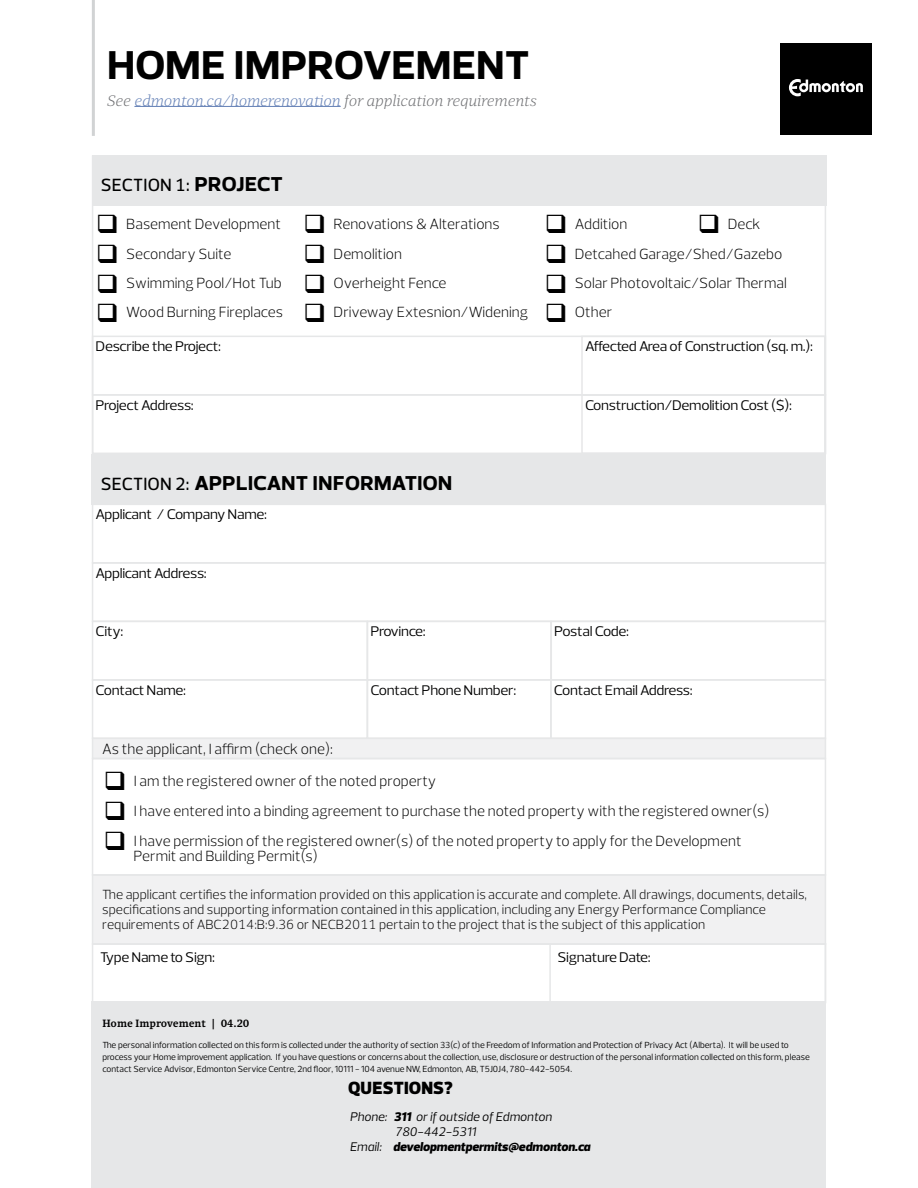
<style>
.page{position:relative;width:918px;height:1188px;background:#fff}
.page>*{position:absolute;margin:0;border:0;box-sizing:border-box;transform-origin:0 0}
.t1{font:700 48px "Prelo";letter-spacing:-.01em;color:#000}
.t2{font:700 24px "Prelo";letter-spacing:-.005em;color:#000}
.t3{font:500 18px "Prelo";letter-spacing:.005em;color:#000}
.t4{font:900 18px "Prelo";letter-spacing:.015em;color:#000}
.t5{font:300 15px/15px "Prelo";color:#000}
.t6{font:italic 300 15px "Quercus 10";letter-spacing:-.01em;color:#6d6e71}
.t7{font:14.25px "Prelo";letter-spacing:-.02em;color:#000;scale:1.05 1}
.t8{font:300 13.5px/15px "Prelo";color:#000}
.t9{font:italic 12.75px "Prelo";color:#000}
.t10{font:italic 900 12.75px "Prelo";color:#000}
.t11{font:500 10.5px "Quercus 10";color:#000}
.t12{font:9px/12px "Prelo";color:#000}
.s1{color:#627fb5}
.s2{font-weight:700;font-size:24px}
.s3{font-weight:500;font-size:18px}
.s4{font-weight:900}
.s5{font-weight:400}
</style>
<div class="page">
<div style="left:780px;top:43px;width:92px;height:92px;background:#000"></div>
<svg style="left:789px;top:79px;width:74px;height:17px"></svg>
<div style="left:92px;top:1002px;width:734px;height:186px;background:#e6e7e8"></div>
<hr style="left:92px;top:0;width:3px;height:136px;background:#d1d3d4">
<hr style="left:134px;top:106px;width:207px;height:1px;background:#627fb5">
<svg style="left:91px;top:155px;width:736px;height:300px"></svg>
<svg style="left:91px;top:335px;width:736px;height:61px"></svg>
<div style="left:92px;top:454px;width:734px;height:51px;background:#e6e7e8"></div>
<svg style="left:92px;top:561px;width:734px;height:59px"></svg>
<div style="left:92px;top:877px;width:734px;height:66px;background:#f1f1f2"></div>
<svg style="left:91px;top:943px;width:458px;height:61px"></svg>
<svg style="left:92px;top:620px;width:734px;height:137px"></svg>
<svg style="left:92px;top:757px;width:734px;height:120px"></svg>
<svg style="left:549px;top:942px;width:278px;height:60px"></svg>
<svg style="left:580px;top:335px;width:246px;height:119px"></svg>
<h1 class="t1" style="left:107px;top:33px;width:424px">HOME IMPROVEMENT</h1>
<p class="t6" style="left:107px;top:91px;width:431px">See <span class="s1">edmonton.ca/homerenovation</span> for application requirements</p>
<p class="t3" style="left:101px;top:173px;width:184px">SECTION 1: <span class="s2">PROJECT</span></p>
<p class="t5" style="left:96px;top:216px;width:186px">❑ Basement Development</p>
<p class="t5" style="left:96px;top:246px;width:137px">❑ Secondary Suite</p>
<p class="t5" style="left:96px;top:276px;width:187px">❑ Swimming Pool/Hot Tub</p>
<p class="t5" style="left:96px;top:305px;width:188px">❑ Wood Burning Fireplaces</p>
<p class="t5" style="left:304px;top:216px;width:198px">❑ Renovations &amp; Alterations</p>
<p class="t5" style="left:545px;top:216px;width:84px">❑ Addition</p>
<p class="t5" style="left:698px;top:216px;width:64px">❑ Deck</p>
<p class="t5" style="left:304px;top:246px;width:100px">❑ Demolition</p>
<p class="t5" style="left:304px;top:305px;width:226px">❑ Driveway Extesnion/Widening</p>
<p class="t5" style="left:304px;top:276px;width:144px">❑ Overheight Fence</p>
<p class="t5" style="left:545px;top:246px;width:239px">❑ Detcahed Garage/Shed/Gazebo</p>
<p class="t5" style="left:545px;top:276px;width:244px">❑ Solar Photovoltaic/Solar Thermal</p>
<p class="t5" style="left:545px;top:305px;width:69px">❑ Other</p>
<p class="t7" style="left:96px;top:338px;width:121px">Describe the Project:</p>
<p class="t7" style="left:585px;top:338px;width:219px">Affected Area of Construction (sq. m.):</p>
<p class="t7" style="left:96px;top:396px;width:95px">Project Address:</p>
<p class="t7" style="left:585px;top:396px;width:199px">Construction/Demolition Cost ($):</p>
<h2 class="t2" style="left:101px;top:467px;width:353px"><span class="s3">SECTION 2:</span> APPLICANT INFORMATION</h2>
<p class="t7" style="left:96px;top:506px;width:165px">Applicant / Company Name:</p>
<p class="t7" style="left:96px;top:564px;width:107px">Applicant Address:</p>
<p class="t7" style="left:96px;top:623px;width:28px">City:</p>
<p class="t7" style="left:96px;top:681px;width:88px">Contact Name:</p>
<p class="t7" style="left:371px;top:623px;width:54px">Province:</p>
<p class="t7" style="left:554px;top:623px;width:73px">Postal Code:</p>
<p class="t7" style="left:371px;top:681px;width:140px">Contact Phone Number:</p>
<p class="t7" style="left:554px;top:681px;width:134px">Contact Email Address:</p>
<p class="t5" style="left:102px;top:742px;width:232px">As the applicant, I affirm (check one):</p>
<p class="t5" style="left:104px;top:773px;width:334px">❑ I am the registered owner of the noted property</p>
<p class="t5" style="left:104px;top:803px;width:667px">❑ I have entered into a binding agreement to purchase the noted property with the registered owner(s)</p>
<p class="t5" style="left:134px;top:833px;width:610px;text-indent:-30px">❑ I have permission of the registered owner(s) of the noted property to apply for the Development<br>Permit and Building Permit(s)</p>
<p class="t8" style="left:102px;top:887px;width:706px">The applicant certifies the information provided on this application is accurate and complete. All drawings, documents, details, specifications and supporting information contained in this application, including any Energy Performance Compliance requirements of ABC2014:B:9.36 or NECB2011 pertain to the project that is the subject of this application</p>
<p class="t7" style="left:100px;top:949px;width:111px">Type Name to Sign:</p>
<p class="t7" style="left:558px;top:948px;width:90px">Signature Date:</p>
<p class="t11" style="left:102px;top:1016px;width:149px">Home Improvement | 04.20</p>
<p class="t12" style="left:102px;top:1039px;width:709px">The personal information collected on this form is collected under the authority of section 33(c) of the Freedom of Information and Protection of Privacy Act (Alberta). It will be used to process your Home improvement application. If you have questions or concerns about the collection, use, disclosure or destruction of the personal information collected on this form, please contact Service Advisor, Edmonton Service Centre, 2nd floor, 10111 - 104 avenue NW, Edmonton, AB, T5J0J4, 780-442-5054.</p>
<p class="t4" style="left:348px;top:1077px;width:106px">QUESTIONS?</p>
<p class="t9" style="left:350px;top:1109px;width:204px">Phone: <span class="s4">311</span> or if outside of Edmonton</p>
<p class="t9" style="left:396px;top:1124px;width:82px">780-442-5311</p>
<p class="t10" style="left:350px;top:1139px;width:242px"><span class="s5">Email:</span> developmentpermits@edmonton.ca</p>
</div>
